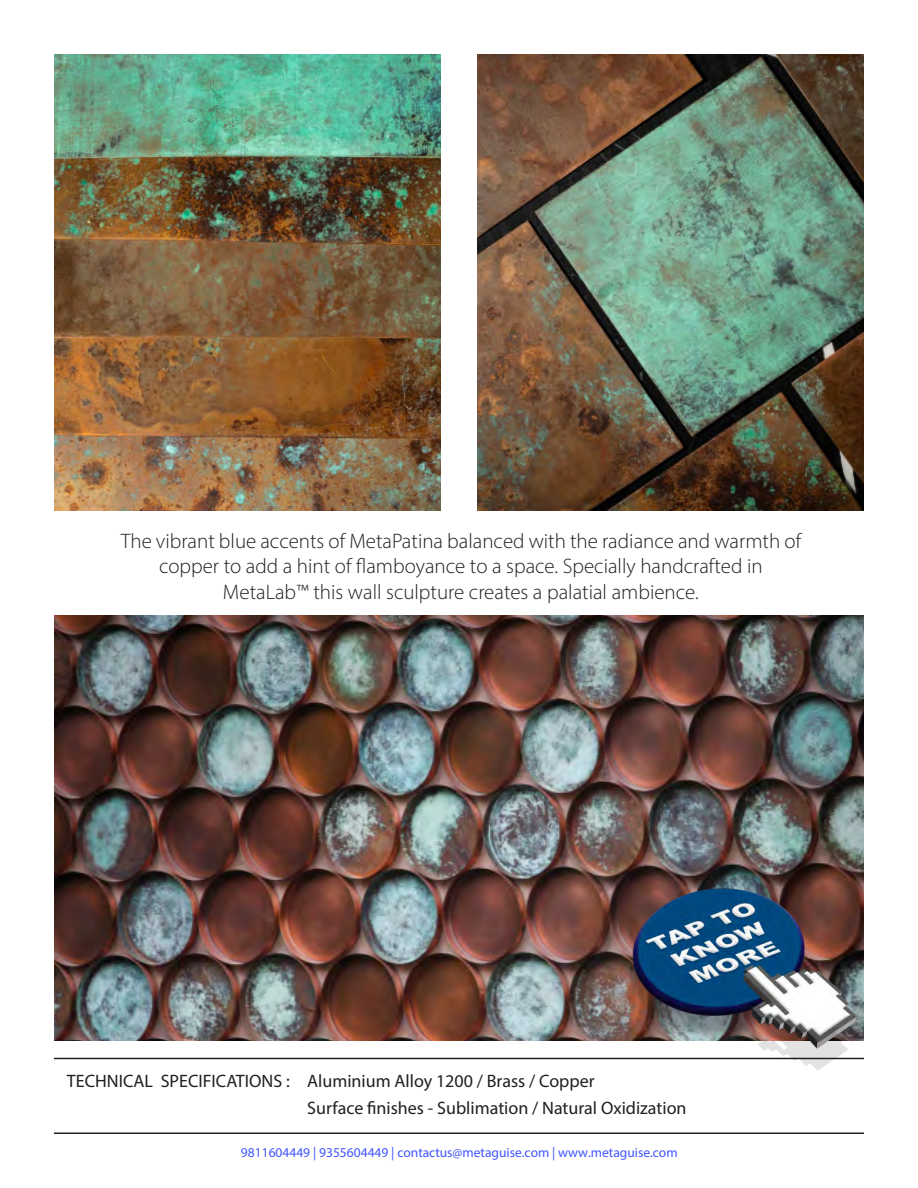
<style>
.page{position:relative;width:918px;height:1188px;background:#fff}
.page>*{position:absolute;margin:0;border:0;box-sizing:border-box;transform-origin:0 0}
.t1{font:300 21px/25.2px "Myriad Pro";color:#231f20;text-align:center}
.t2{font:18px "Myriad Pro";color:#231f20}
.t3{font:13.5px "Myriad Pro";color:#4055ff}
</style>
<div class="page">
<img style="left:54px;top:616px;width:810px;height:424px">
<img style="left:54px;top:54px;width:386px;height:456px">
<img style="left:478px;top:54px;width:386px;height:456px">
<hr style="left:54px;top:1132px;width:810px;height:2px;background:#231f20">
<hr style="left:54px;top:1058px;width:810px;height:1px;background:#231f20">
<img style="left:577px;top:869px;width:287px;height:201px">
<p class="t1" style="left:121px;top:528px;width:682px">The vibrant blue accents of MetaPatina balanced with the radiance and warmth of copper to add a hint of flamboyance to a space. Specially handcrafted in</p>
<p class="t1" style="left:223px;top:579px;width:477px">MetaLab™ this wall sculpture creates a palatial ambience.</p>
<p class="t2" style="left:67px;top:1070px;width:224px">TECHNICAL SPECIFICATIONS :</p>
<p class="t2" style="left:307px;top:1070px;width:289px">Aluminium Alloy 1200 / Brass / Copper</p>
<p class="t2" style="left:307px;top:1097px;width:381px">Surface finishes - Sublimation / Natural Oxidization</p>
<p class="t3" style="left:241px;top:1144px;width:438px">9811604449 | 9355604449 | contactus@metaguise.com | www.metaguise.com</p>
</div>
